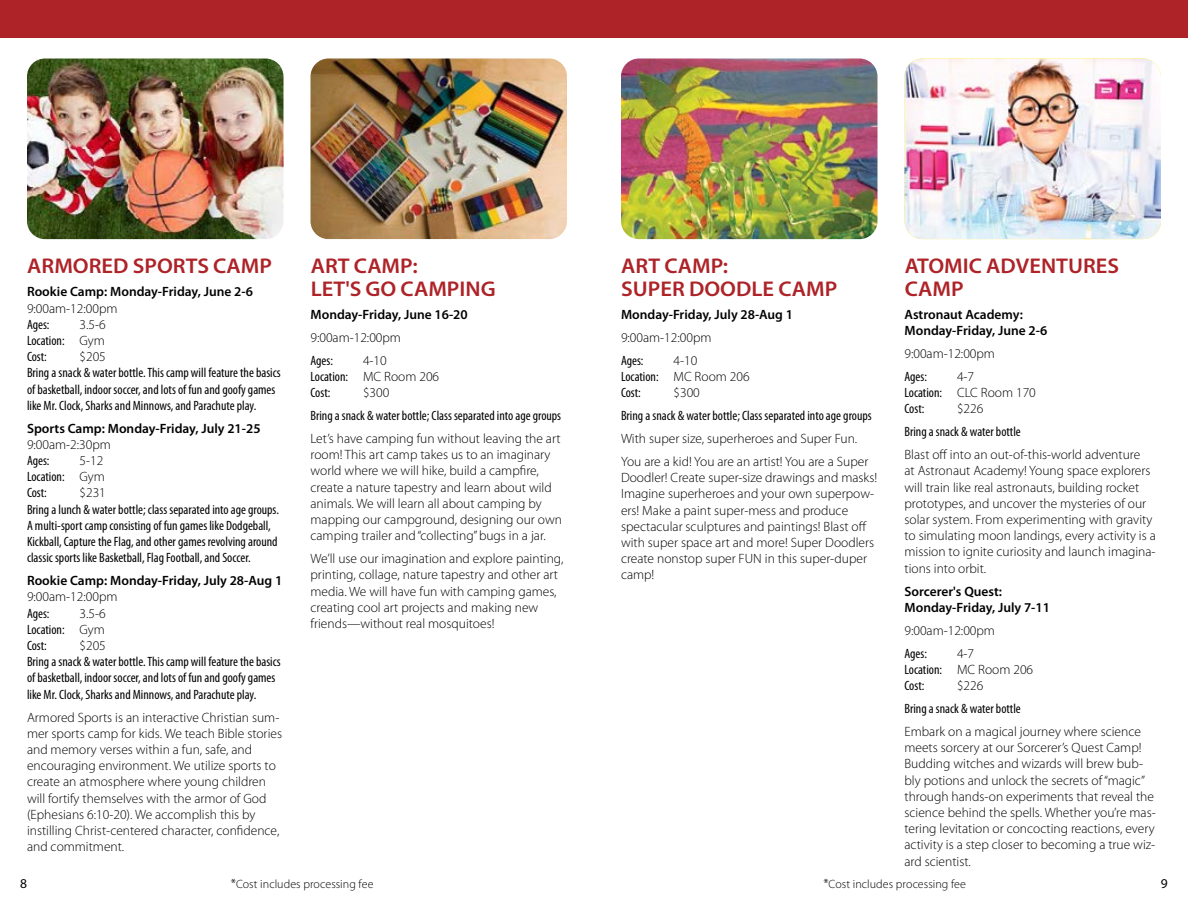
<style>
.page{position:relative;width:1188px;height:918px;background:#fff}
.page>*{position:absolute;margin:0;border:0;box-sizing:border-box;transform-origin:0 0}
.t1{font:600 21.3px/22.5px "Myriad Pro";color:#ad2328;scale:1.05 1}
.t2{font:300 13.5px/16.2px "Myriad Pro";color:#000}
.t3{font:condensed 13.5px/16.2px "Myriad Pro";color:#000}
.t4{font:600 13.5px/16.2px "Myriad Pro";color:#000}
.t5{font:13.5px "Myriad Pro";color:#000}
.t6{font:300 12px "Myriad Pro";letter-spacing:.005em;color:#000}
.s1{font-weight:300;font-stretch:normal}
.s2{font-size:13.5px}
</style>
<div class="page">
<div style="left:0;top:0;width:608px;height:37px;background:#ad2328"></div>
<img style="left:310px;top:58px;width:257px;height:181px">
<img style="left:27px;top:58px;width:257px;height:181px">
<img style="left:621px;top:58px;width:257px;height:181px">
<div style="left:580px;top:0;width:608px;height:37px;background:#ad2328"></div>
<img style="left:904px;top:58px;width:257px;height:181px">
<h1 class="t1" style="left:27px;top:255px;width:235px">ARMORED SPORTS CAMP</h1>
<p class="t4" style="left:27px;top:284px;width:227px">Rookie Camp: Monday-Friday, June 2-6</p>
<p class="t2" style="left:27px;top:300px;width:92px">9:00am-12:00pm</p>
<p class="t3" style="left:27px;top:316px;width:24px">Ages:</p>
<p class="t3" style="left:27px;top:316px;width:80px;text-align:justify;text-indent:53px"><span class="s1">3.5-6<br></span>Location: <span class="s1">Gym </span>Cost:</p>
<p class="t2" style="left:80px;top:349px;width:28px">$205</p>
<p class="t3" style="left:27px;top:365px;width:255px">Bring a snack &amp; water bottle. This camp will feature the basics of basketball, indoor soccer, and lots of fun and goofy games like Mr. Clock, Sharks and Minnows, and Parachute play.</p>
<p class="t4" style="left:27px;top:420px;width:235px">Sports Camp: Monday-Friday, July 21-25</p>
<p class="t2" style="left:27px;top:437px;width:85px">9:00am-2:30pm</p>
<p class="t3" style="left:27px;top:453px;width:24px">Ages:</p>
<p class="t3" style="left:27px;top:453px;width:79px;text-indent:53px"><span class="s1">5-12<br></span>Location: <span class="s1">Gym<br></span>Cost:</p>
<p class="t2" style="left:80px;top:485px;width:28px">$231</p>
<p class="t3" style="left:27px;top:501px;width:253px">Bring a lunch &amp; water bottle; class separated into age groups.<br>A multi-sport camp consisting of fun games like Dodgeball, Kickball, Capture the Flag, and other games revolving around classic sports like Basketball, Flag Football, and Soccer.</p>
<p class="t4" style="left:27px;top:573px;width:257px">Rookie Camp: Monday-Friday, July 28-Aug 1</p>
<p class="t2" style="left:27px;top:589px;width:92px">9:00am-12:00pm</p>
<p class="t3" style="left:27px;top:605px;width:24px">Ages:</p>
<p class="t3" style="left:27px;top:605px;width:80px;text-align:justify;text-indent:53px"><span class="s1">3.5-6<br></span>Location: <span class="s1">Gym </span>Cost:</p>
<p class="t2" style="left:80px;top:638px;width:28px">$205</p>
<p class="t3" style="left:27px;top:654px;width:255px">Bring a snack &amp; water bottle. This camp will feature the basics of basketball, indoor soccer, and lots of fun and goofy games like Mr. Clock, Sharks and Minnows, and Parachute play.</p>
<p class="t2" style="left:27px;top:709px;width:257px">Armored Sports is an interactive Christian sum&shy;mer sports camp for kids. We teach Bible stories and memory verses within a fun, safe, and encouraging environment. We utilize sports to create an atmosphere where young children will fortify themselves with the armor of God (Ephesians 6:10-20). We accomplish this by instilling Christ-centered character, confidence, and commitment.</p>
<h1 class="t1" style="left:311px;top:255px;width:178px">ART CAMP:<br>LET'S GO CAMPING</h1>
<p class="t4" style="left:310px;top:306px;width:159px">Monday-Friday, June 16-20</p>
<p class="t2" style="left:310px;top:329px;width:92px">9:00am-12:00pm</p>
<p class="t3" style="left:310px;top:352px;width:24px">Ages:</p>
<p class="t3" style="left:310px;top:352px;width:130px;text-indent:53px"><span class="s1">4-10<br></span>Location: <span class="s1">MC Room 206<br></span>Cost:</p>
<p class="t2" style="left:363px;top:385px;width:28px">$300</p>
<p class="t3" style="left:310px;top:408px;width:252px">Bring a snack &amp; water bottle; Class separated into age groups</p>
<p class="t2" style="left:310px;top:431px;width:253px">Let’s have camping fun without leaving the art room! This art camp takes us to an imaginary world where we will hike, build a campfire, create a nature tapestry and learn about wild animals. We will learn all about camping by mapping our campground, designing our own camping trailer and “collecting” bugs in a jar.</p>
<p class="t2" style="left:310px;top:551px;width:254px">We’ll use our imagination and explore painting, printing, collage, nature tapestry and other art media. We will have fun with camping games, creating cool art projects and making new friends—without real mosquitoes!</p>
<h1 class="t1" style="left:621px;top:255px;width:207px">ART CAMP:<br>SUPER DOODLE CAMP</h1>
<p class="t4" style="left:621px;top:306px;width:174px">Monday-Friday, July 28-Aug 1</p>
<p class="t2" style="left:621px;top:329px;width:92px">9:00am-12:00pm</p>
<p class="t3" style="left:621px;top:352px;width:24px">Ages:</p>
<p class="t3" style="left:621px;top:352px;width:130px;text-indent:53px"><span class="s1">4-10<br></span>Location: <span class="s1">MC Room 206<br></span>Cost:</p>
<p class="t2" style="left:674px;top:385px;width:28px">$300</p>
<p class="t3" style="left:621px;top:408px;width:252px">Bring a snack &amp; water bottle; Class separated into age groups</p>
<p class="t2" style="left:621px;top:427px;width:249px;line-height:23px">With super size, superheroes and Super Fun.<br>You are a kid! You are an artist! You are a Super</p>
<p class="t2" style="left:621px;top:470px;width:258px">Doodler! Create super-size drawings and masks!<br>Imagine superheroes and your own superpow&shy;ers! Make a paint super-mess and produce spectacular sculptures and paintings! Blast off with super space art and more! Super Doodlers create nonstop super FUN in this super-duper camp!</p>
<h1 class="t1" style="left:905px;top:255px;width:206px">ATOMIC ADVENTURES<br>CAMP</h1>
<p class="t4" style="left:904px;top:306px;width:144px">Astronaut Academy:<br>Monday-Friday, June 2-6</p>
<p class="t2" style="left:904px;top:346px;width:92px">9:00am-12:00pm</p>
<p class="t3" style="left:904px;top:369px;width:24px">Ages:</p>
<p class="t3" style="left:904px;top:369px;width:133px;text-indent:53px"><span class="s1">4-7<br></span>Location: <span class="s1">CLC Room 170<br></span>Cost:</p>
<p class="t2" style="left:957px;top:401px;width:28px">$226</p>
<p class="t3" style="left:904px;top:424px;width:118px">Bring a snack &amp; water bottle</p>
<p class="t2" style="left:904px;top:447px;width:253px">Blast off into an out-of-this-world adventure<br>at Astronaut Academy! Young space explorers will train like real astronauts, building rocket prototypes, and uncover the mysteries of our solar system. From experimenting with gravity to simulating moon landings, every activity is a mission to ignite curiosity and launch imagina&shy;tions into orbit.</p>
<p class="t4" style="left:904px;top:583px;width:147px">Sorcerer's Quest:<br>Monday-Friday, July 7-11</p>
<p class="t2" style="left:904px;top:622px;width:92px">9:00am-12:00pm</p>
<p class="t3" style="left:904px;top:645px;width:24px">Ages:</p>
<p class="t3" style="left:904px;top:645px;width:130px;text-indent:53px"><span class="s1">4-7<br></span>Location: <span class="s1">MC Room 206<br></span>Cost:</p>
<p class="t2" style="left:957px;top:678px;width:28px">$226</p>
<p class="t3" style="left:904px;top:701px;width:118px">Bring a snack &amp; water bottle</p>
<p class="t2" style="left:904px;top:724px;width:253px">Embark on a magical journey where science meets sorcery at our Sorcerer’s Quest Camp!<br>Budding witches and wizards will brew bub&shy;bly potions and unlock the secrets of “magic” through hands-on experiments that reveal the science behind the spells. Whether you’re mas&shy;tering levitation or concocting reactions, every activity is a step closer to becoming a true wiz&shy;ard scientist.</p>
<p class="t5" style="left:20px;top:876px;width:8px">8</p>
<p class="t6" style="left:231px;top:877px;width:144px"><span class="s2">*</span>Cost includes processing fee</p>
<p class="t6" style="left:823px;top:877px;width:144px"><span class="s2">*</span>Cost includes processing fee</p>
<p class="t5" style="left:1161px;top:876px;width:8px">9</p>
</div>
